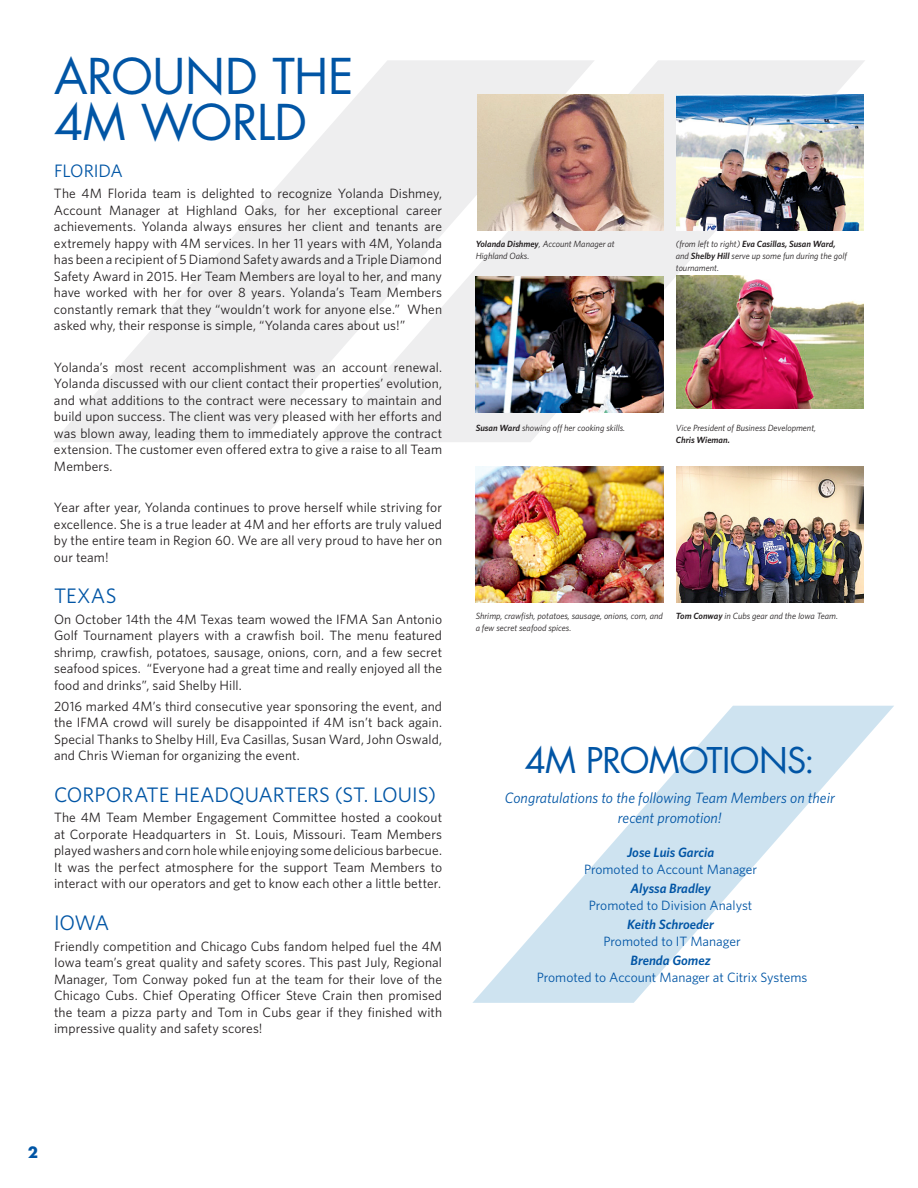
<style>
.page{position:relative;width:918px;height:1188px;background:#fff}
.page>*{position:absolute;margin:0;border:0;box-sizing:border-box;transform-origin:0 0}
.t1{font:48px/46.5px "Futura";letter-spacing:-.01em;color:#0155a5}
.t2{font:34.5px "Futura";letter-spacing:-.02em;color:#0155a5}
.t3{font:21px "Whitney";color:#0155a5}
.t4{font:18px "Whitney";letter-spacing:-.005em;color:#0155a5}
.t5{font:italic 15px/19.5px "Whitney";color:#0155a5;text-align:center}
.t6{font:700 15px "Futura";color:#0155a5}
.t7{font:13.5px/16.5px "Whitney";letter-spacing:.01em;color:#231f20;text-align:justify}
.t8{font:13.5px/16.5px "Whitney";color:#0155a5;text-align:center}
.t9{font:italic 9px/12px "Whitney";color:#231f20}
.s1{font-weight:600}
.s2{font-weight:600;font-style:italic}
</style>
<div class="page">
<svg style="left:472px;top:706px;width:422px;height:297px"></svg>
<svg style="left:53px;top:134px;width:270px;height:308px"></svg>
<svg style="left:323px;top:60px;width:542px;height:382px;fill:#eeeeef"></svg>
<img style="left:676px;top:94px;width:188px;height:136px">
<img style="left:676px;top:467px;width:188px;height:136px">
<img style="left:676px;top:276px;width:188px;height:133px">
<img style="left:476px;top:276px;width:188px;height:136px">
<img style="left:477px;top:94px;width:187px;height:136px">
<img style="left:476px;top:467px;width:188px;height:136px">
<p class="t1" style="left:54px;top:52px;width:301px">AROUND THE<br>4M WORLD</p>
<p class="t4" style="left:54px;top:160px;width:71px">FLORIDA</p>
<p class="t7" style="left:54px;top:185px;width:390px">The 4M Florida team is delighted to recognize Yolanda Dishmey, Account Manager at Highland Oaks, for her exceptional career achievements. Yolanda always ensures her client and tenants are extremely happy with 4M services. In her 11 years with 4M, Yolanda has been a recipient of 5 Diamond Safety awards and a Triple Diamond Safety Award in 2015. Her Team Members are loyal to her, and many have worked with her for over 8 years. Yolanda’s Team Members constantly remark that they “wouldn’t work for anyone else.” When asked why, their response is simple, “Yolanda cares about us!”</p>
<p class="t7" style="left:54px;top:358px;width:390px">Yolanda’s most recent accomplishment was an account renewal.<br>Yolanda discussed with our client contact their properties’ evolution, and what additions to the contract were necessary to maintain and build upon success. The client was very pleased with her efforts and was blown away, leading them to immediately approve the contract extension. The customer even offered extra to give a raise to all Team Members.</p>
<p class="t7" style="left:54px;top:499px;width:390px">Year after year, Yolanda continues to prove herself while striving for excellence. She is a true leader at 4M and her efforts are truly valued by the entire team in Region 60. We are all very proud to have her on our team!</p>
<p class="t3" style="left:54px;top:583px;width:64px">TEXAS</p>
<p class="t7" style="left:54px;top:611px;width:390px">On October 14th the 4M Texas team wowed the IFMA San Antonio Golf Tournament players with a crawfish boil. The menu featured shrimp, crawfish, potatoes, sausage, onions, corn, and a few secret seafood spices. “Everyone had a great time and really enjoyed all the food and drinks”, said Shelby Hill.</p>
<p class="t7" style="left:54px;top:697px;width:390px">2016 marked 4M’s third consecutive year sponsoring the event, and the IFMA crowd will surely be disappointed if 4M isn’t back again.<br>Special Thanks to Shelby Hill, Eva Casillas, Susan Ward, John Oswald, and Chris Wieman for organizing the event.</p>
<p class="t3" style="left:54px;top:782px;width:384px">CORPORATE HEADQUARTERS (ST. LOUIS)</p>
<p class="t7" style="left:54px;top:809px;width:390px">The 4M Team Member Engagement Committee hosted a cookout at Corporate Headquarters in St. Louis, Missouri. Team Members played washers and corn hole while enjoying some delicious barbecue.<br>It was the perfect atmosphere for the support Team Members to interact with our operators and get to know each other a little better.</p>
<p class="t3" style="left:54px;top:910px;width:57px">IOWA</p>
<p class="t7" style="left:54px;top:937px;width:390px">Friendly competition and Chicago Cubs fandom helped fuel the 4M Iowa team’s great quality and safety scores. This past July, Regional Manager, Tom Conway poked fun at the team for their love of the Chicago Cubs. Chief Operating Officer Steve Crain then promised the team a pizza party and Tom in Cubs gear if they finished with impressive quality and safety scores!</p>
<p class="t9" style="left:476px;top:238px;width:141px"><span class="s1">Yolanda Dishmey</span>, Account Manager at<br>Highland Oaks.</p>
<p class="t9" style="left:676px;top:238px;width:173px">(from left to right) <span class="s1">Eva Casillas, Susan Ward, </span>and <span class="s1">Shelby Hill</span> serve up some fun during the golf tournament.</p>
<p class="t9" style="left:476px;top:422px;width:151px"><span class="s1">Susan Ward</span> showing off her cooking skills.</p>
<p class="t9" style="left:676px;top:422px;width:142px">Vice President of Business Development,<br><span class="s1">Chris Wieman.</span></p>
<p class="t9" style="left:476px;top:610px;width:189px">Shrimp, crawfish, potatoes, sausage, onions, corn, and a few secret seafood spices.</p>
<p class="t9" style="left:676px;top:610px;width:164px"><span class="s1">Tom Conway</span> in Cubs gear and the Iowa Team.</p>
<p class="t2" style="left:525px;top:737px;width:292px">4M PROMOTIONS:</p>
<p class="t5" style="left:505px;top:788px;width:331px">Congratulations to the following Team Members on their recent promotion!</p>
<p class="t8" style="left:584px;top:844px;width:175px"><span class="s2">Jose Luis Garcia<br></span>Promoted to Account Manager</p>
<p class="t8" style="left:589px;top:880px;width:165px"><span class="s2">Alyssa Bradley<br></span>Promoted to Division Analyst</p>
<p class="t8" style="left:603px;top:916px;width:139px"><span class="s2">Keith Schroeder<br></span>Promoted to IT Manager</p>
<p class="t8" style="left:537px;top:952px;width:272px"><span class="s2">Brenda Gomez<br></span>Promoted to Account Manager at Citrix Systems</p>
<p class="t6" style="left:28px;top:1142px;width:12px">2</p>
</div>
